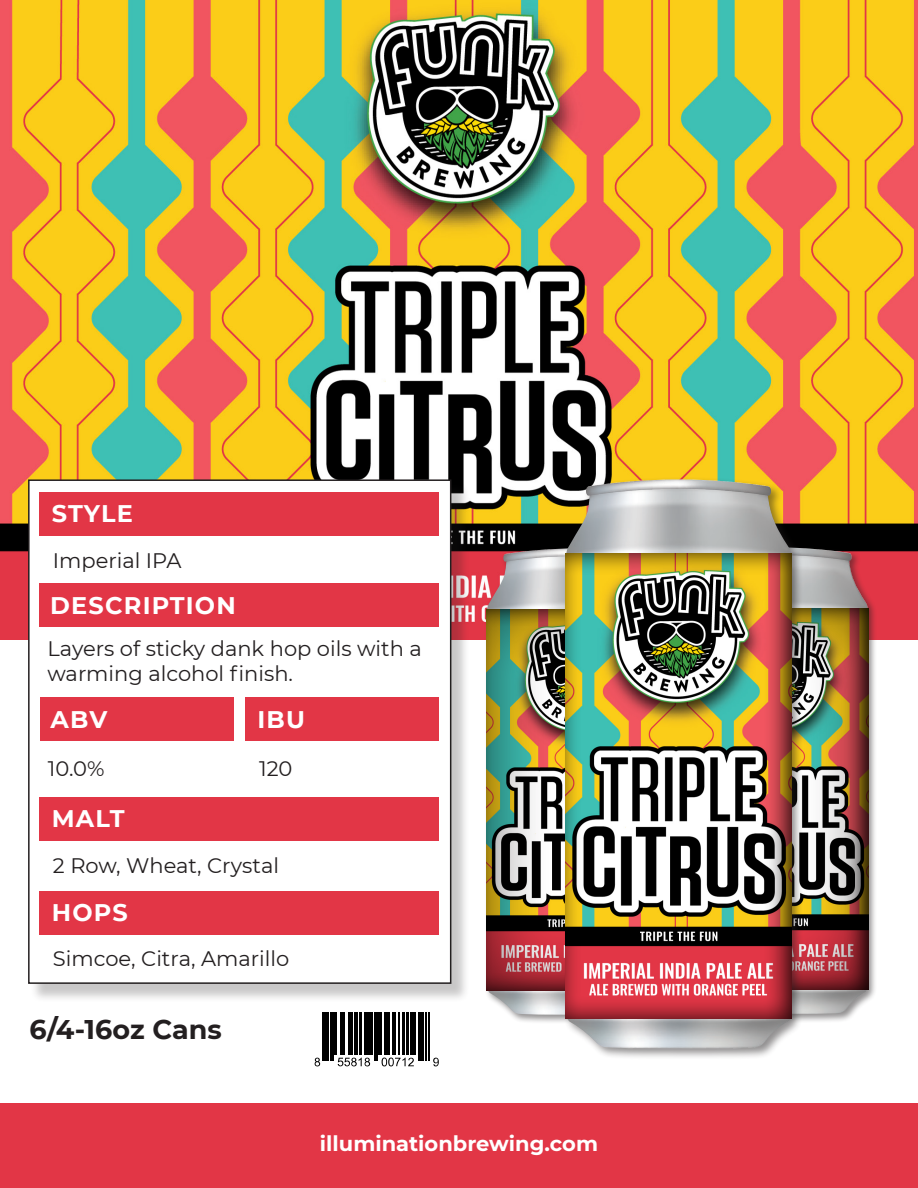
<style>
.page{position:relative;width:918px;height:1188px;background:#fff}
.page>*{position:absolute;margin:0;border:0;box-sizing:border-box;transform-origin:0 0}
.t1{font:700 27px "Montserrat";color:#231f20}
.t2{font:700 24px "Montserrat";letter-spacing:.05em;color:#fff}
.t3{font:21px/25.2px "Montserrat";color:#231f20}
.t4{font:700 21px "Montserrat";color:#fff}
</style>
<div class="page">
<div style="left:0;top:1104px;width:918px;height:84px;background:#e23646"></div>
<img style="left:0;top:0;width:918px;height:640px">
<div style="left:484px;top:546px;width:197px;height:478px;background:#231f20;opacity:.5"></div>
<img style="left:487px;top:549px;width:76px;height:466px">
<img style="left:503px;top:548px;width:60px;height:14px">
<svg style="left:486px;top:608px;width:77px;height:383px;background:#7e7257"></svg>
<div style="left:681px;top:545px;width:197px;height:479px;background:#231f20;opacity:.5"></div>
<img style="left:803px;top:548px;width:65px;height:466px">
<img style="left:803px;top:547px;width:49px;height:14px">
<svg style="left:803px;top:608px;width:67px;height:382px;background:#80604d"></svg>
<div style="left:563px;top:476px;width:240px;height:585px;background:#231f20;opacity:.5"></div>
<img style="left:566px;top:481px;width:225px;height:567px">
<img style="left:586px;top:479px;width:185px;height:17px">
<svg style="left:565px;top:554px;width:227px;height:465px"></svg>
<div style="left:30px;top:482px;width:440px;height:520px;background:#231f20;opacity:.25"></div>
<div style="left:29px;top:480px;width:422px;height:503px;background:#fff"></div>
<div style="left:28px;top:479px;width:423px;height:505px;border:2px solid #231f20"></div>
<div style="left:40px;top:492px;width:399px;height:44px;background:#e23646"></div>
<div style="left:40px;top:583px;width:399px;height:44px;background:#e23646"></div>
<div style="left:40px;top:697px;width:193px;height:44px;background:#e23646"></div>
<div style="left:245px;top:697px;width:194px;height:44px;background:#e23646"></div>
<div style="left:40px;top:797px;width:399px;height:44px;background:#e23646"></div>
<div style="left:40px;top:891px;width:399px;height:44px;background:#e23646"></div>
<hr style="left:322px;top:1013px;width:2px;height:48px;background:#000">
<hr style="left:325px;top:1013px;width:1px;height:48px;background:#000">
<hr style="left:327px;top:1013px;width:2px;height:48px;background:#000">
<hr style="left:330px;top:1013px;width:4px;height:48px;background:#000">
<hr style="left:335px;top:1013px;width:2px;height:42px;background:#000">
<hr style="left:340px;top:1013px;width:2px;height:42px;background:#000">
<hr style="left:343px;top:1013px;width:2px;height:42px;background:#000">
<hr style="left:348px;top:1013px;width:1px;height:42px;background:#000">
<hr style="left:350px;top:1013px;width:3px;height:42px;background:#000">
<hr style="left:354px;top:1013px;width:3px;height:42px;background:#000">
<hr style="left:360px;top:1013px;width:2px;height:42px;background:#000">
<hr style="left:364px;top:1013px;width:1px;height:42px;background:#000">
<hr style="left:366px;top:1013px;width:3px;height:42px;background:#000">
<hr style="left:370px;top:1013px;width:3px;height:42px;background:#000">
<hr style="left:374px;top:1013px;width:1px;height:48px;background:#000">
<hr style="left:376px;top:1013px;width:2px;height:48px;background:#000">
<hr style="left:379px;top:1013px;width:3px;height:42px;background:#000">
<hr style="left:384px;top:1013px;width:1px;height:42px;background:#000">
<hr style="left:387px;top:1013px;width:3px;height:42px;background:#000">
<hr style="left:392px;top:1013px;width:1px;height:42px;background:#000">
<hr style="left:394px;top:1013px;width:1px;height:42px;background:#000">
<hr style="left:399px;top:1013px;width:1px;height:42px;background:#000">
<hr style="left:402px;top:1013px;width:3px;height:42px;background:#000">
<hr style="left:407px;top:1013px;width:2px;height:42px;background:#000">
<hr style="left:410px;top:1013px;width:2px;height:42px;background:#000">
<hr style="left:414px;top:1013px;width:2px;height:42px;background:#000">
<hr style="left:418px;top:1013px;width:3px;height:48px;background:#000">
<hr style="left:423px;top:1013px;width:1px;height:48px;background:#000">
<hr style="left:426px;top:1013px;width:1px;height:48px;background:#000">
<hr style="left:428px;top:1013px;width:1px;height:48px;background:#000">
<svg style="left:315px;top:1058px;width:5px;height:8px"></svg>
<svg style="left:338px;top:1058px;width:32px;height:8px"></svg>
<svg style="left:382px;top:1058px;width:32px;height:8px"></svg>
<svg style="left:433px;top:1058px;width:6px;height:8px"></svg>
<p class="t2" style="left:52px;top:496px;width:83px">STYLE</p>
<p class="t3" style="left:53px;top:547px;width:130px">Imperial IPA</p>
<p class="t2" style="left:50px;top:588px;width:187px">DESCRIPTION</p>
<p class="t3" style="left:48px;top:635px;width:376px">Layers of sticky dank hop oils with a warming alcohol finish.</p>
<p class="t2" style="left:50px;top:702px;width:58px">ABV</p>
<p class="t3" style="left:48px;top:755px;width:58px">10.0%</p>
<p class="t2" style="left:257px;top:702px;width:49px">IBU</p>
<p class="t3" style="left:259px;top:755px;width:35px">120</p>
<p class="t2" style="left:52px;top:802px;width:74px">MALT</p>
<p class="t3" style="left:53px;top:852px;width:228px">2 Row, Wheat, Crystal</p>
<p class="t2" style="left:52px;top:895px;width:78px">HOPS</p>
<p class="t3" style="left:53px;top:946px;width:238px">Simcoe, Citra, Amarillo</p>
<p class="t1" style="left:30px;top:1010px;width:194px">6/4-16oz Cans</p>
<p class="t4" style="left:320px;top:1128px;width:280px">illuminationbrewing.com</p>
</div>
